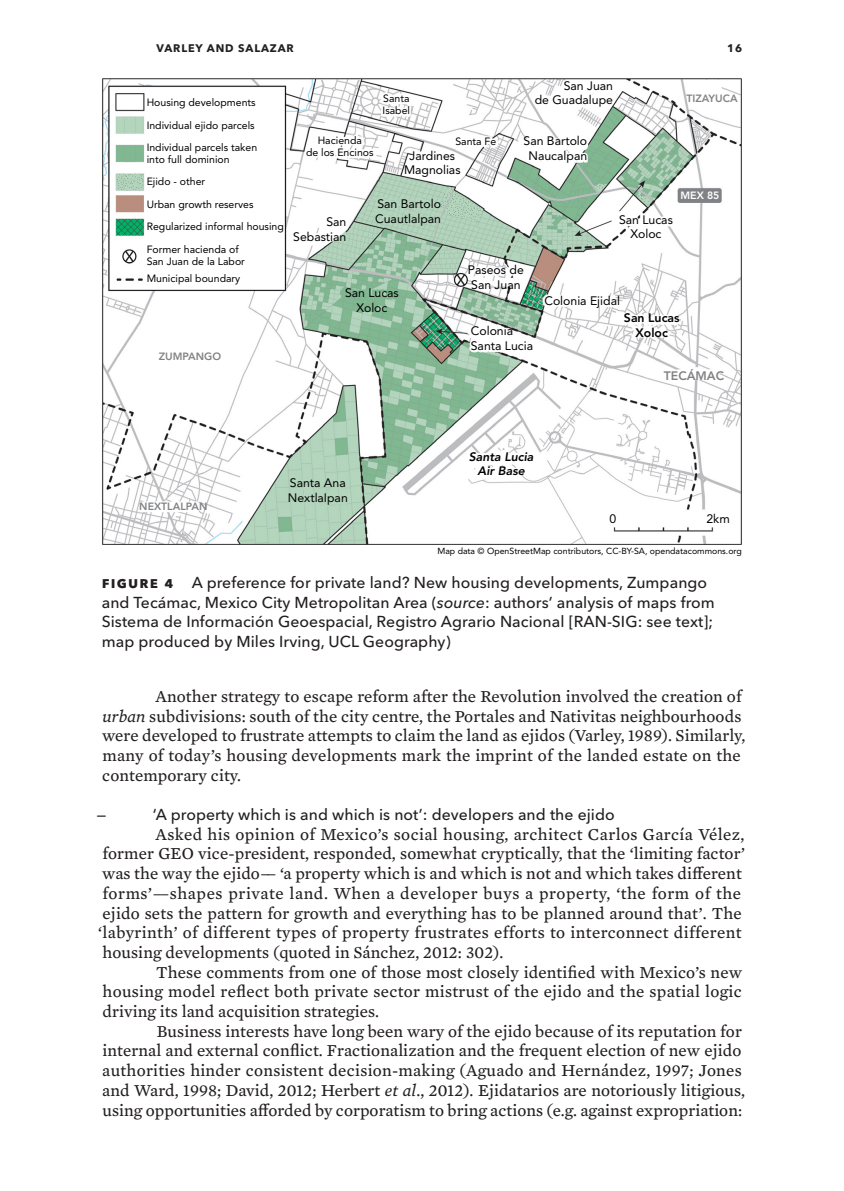
<style>
.page{position:relative;width:844px;height:1191px;background:#fff}
.page>*{position:absolute;margin:0;border:0;box-sizing:border-box;transform-origin:0 0}
.TXT{font:17.15px/19.6px "Mercury Text G3";letter-spacing:.005em;color:#231f20}
.TXT_F{font:17.15px/19.6px "Mercury Text G3";letter-spacing:.01em;color:#231f20}
.FIG_CAP{font:500 15.75px/19.6px "Avenir Next LT Pro";letter-spacing:.005em;color:#231f20}
.t1{font:12.25px/14.7px "Avenir LT Std";color:#000;text-align:center}
.t2{font:italic 800 12.25px/14.7px "Avenir LT Std";color:#000;text-align:center}
.t3{font:800 12.25px/14.7px "Avenir LT Std";color:#000;text-align:center}
.t4{font:800 12.25px "Avenir LT Std";color:#818284}
.t5{font:700 10.85px "Avenir Next LT Pro";letter-spacing:.135em;color:#231f20}
.t6{font:10.5px/12.6px "Avenir LT Std";color:#000}
.t7{font:800 10.5px "Avenir LT Std";color:#818284}
.t8{font:800 10.5px "Avenir LT Std";color:#fff}
.t9{font:8.75px "Avenir LT Std";color:#000}
.s1{font-weight:700}
.s2{font-style:italic}
</style>
<div class="page">
<img style="left:102px;top:78px;width:640px;height:467px">
<p class="t5" style="left:156px;top:42px;width:139px">VARLEY AND SALAZAR</p>
<p class="t5" style="left:727px;top:42px;width:17px">16</p>
<p class="t6" style="left:147px;top:96px;width:110px">Housing developments</p>
<p class="t6" style="left:382px;top:92px;width:29px">Santa<br>Isabel</p>
<p class="t6" style="left:306px;top:134px;width:69px;text-align:center">Hacienda<br>de los Encinos</p>
<p class="t6" style="left:455px;top:135px;width:42px">Santa Fe</p>
<p class="t6" style="left:147px;top:114px;width:112px;line-height:22.4px">Individual ejido parcels<br>Individual parcels taken</p>
<p class="t6" style="left:147px;top:149px;width:108px;line-height:22.2px">into full dominion<br>Ejido - other<br>Urban growth reserves</p>
<p class="t1" style="left:404px;top:148px;width:58px">Jardines<br>Magnolias</p>
<p class="t1" style="left:375px;top:196px;width:67px;text-align:left">San Bartolo<br>Cuautlalpan</p>
<p class="t1" style="left:293px;top:214px;width:55px;text-align:right">San<br>Sebastian</p>
<p class="t6" style="left:147px;top:220px;width:139px">Regularized informal housing</p>
<p class="t1" style="left:534px;top:78px;width:80px;text-align:right">San Juan<br>de Guadalupe</p>
<p class="t1" style="left:523px;top:134px;width:65px">San Bartolo<br>Naucalpan</p>
<p class="t7" style="left:686px;top:92px;width:53px">TIZAYUCA</p>
<p class="t1" style="left:619px;top:212px;width:55px">San Lucas<br>Xoloc</p>
<p class="t8" style="left:680px;top:189px;width:40px">MEX 85</p>
<p class="t6" style="left:147px;top:243px;width:100px">Former hacienda of<br>San Juan de la Labor</p>
<p class="t6" style="left:147px;top:273px;width:95px">Municipal boundary</p>
<p class="t7" style="left:159px;top:350px;width:64px">ZUMPANGO</p>
<p class="t7" style="left:139px;top:500px;width:70px">NEXTLALPAN</p>
<p class="t1" style="left:345px;top:285px;width:55px">San Lucas<br>Xoloc</p>
<p class="t1" style="left:288px;top:475px;width:61px;text-align:left">Santa Ana<br>NextlaIpan</p>
<p class="t1" style="left:468px;top:263px;width:57px;text-align:left">Paseos de<br>San Juan</p>
<p class="t1" style="left:470px;top:323px;width:64px;text-align:left">Colonia<br>Santa Lucia</p>
<p class="t1" style="left:544px;top:293px;width:77px">Colonia Ejidal</p>
<p class="t3" style="left:623px;top:311px;width:57px">San Lucas<br>Xoloc</p>
<p class="t4" style="left:663px;top:368px;width:62px">TECÁMAC</p>
<p class="t2" style="left:468px;top:449px;width:66px">Santa Lucia<br>Air Base</p>
<p class="t1" style="left:609px;top:511px;width:8px">0</p>
<p class="t1" style="left:706px;top:511px;width:25px">2km</p>
<p class="t9" style="left:437px;top:546px;width:306px">Map data © OpenStreetMap contributors, CC-BY-SA, opendatacommons.org</p>
<p class="FIG_CAP" style="left:102px;top:572px;width:614px"><span class="s1">Figure 4</span> A preference for private land? New housing developments, Zumpango and Tecámac, Mexico City Metropolitan Area (<span class="s2">source</span>: authors’ analysis of maps from Sistema de Información Geoespacial, Registro Agrario Nacional [RAN-SIG: see text]; map produced by Miles Irving, UCL Geography)</p>
<p class="TXT" style="left:102px;top:685px;width:644px;text-indent:53px">Another strategy to escape reform after the Revolution involved the creation of <span class="s2">urban</span> subdivisions: south of the city centre, the Portales and Nativitas neighbourhoods were developed to frustrate attempts to claim the land as ejidos (Varley, 1989). Similarly, many of today’s housing developments mark the imprint of the landed estate on the contemporary city.</p>
<p class="FIG_CAP" style="left:97px;top:804px;width:11px">—</p>
<p class="FIG_CAP" style="left:153px;top:804px;width:463px">‘A property which is and which is not’: developers and the ejido</p>
<p class="TXT_F" style="left:98px;top:823px;width:648px;text-indent:57px">Asked his opinion of Mexico’s social housing, architect Carlos García Vélez, former GEO vice-president, responded, somewhat cryptically, that the ‘limiting factor’ was the way the ejido–– ‘a property which is and which is not and which takes different forms’––shapes private land. When a developer buys a property, ‘the form of the ejido sets the pattern for growth and everything has to be planned around that’. The ‘labyrinth’ of different types of property frustrates efforts to interconnect different housing developments (quoted in Sánchez, 2012: 302).</p>
<p class="TXT" style="left:102px;top:961px;width:641px;text-align:justify;text-indent:54px">These comments from one of those most closely identified with Mexico’s new housing model reflect both private sector mistrust of the ejido and the spatial logic driving its land acquisition strategies.</p>
<p class="TXT" style="left:102px;top:1020px;width:644px;text-indent:54px">Business interests have long been wary of the ejido because of its reputation for internal and external conflict. Fractionalization and the frequent election of new ejido authorities hinder consistent decision-making (Aguado and Hernández, 1997; Jones and Ward, 1998; David, 2012; Herbert <span class="s2">et al</span>., 2012). Ejidatarios are notoriously litigious, using opportunities afforded by corporatism to bring actions (e.g. against expropriation:</p>
</div>
